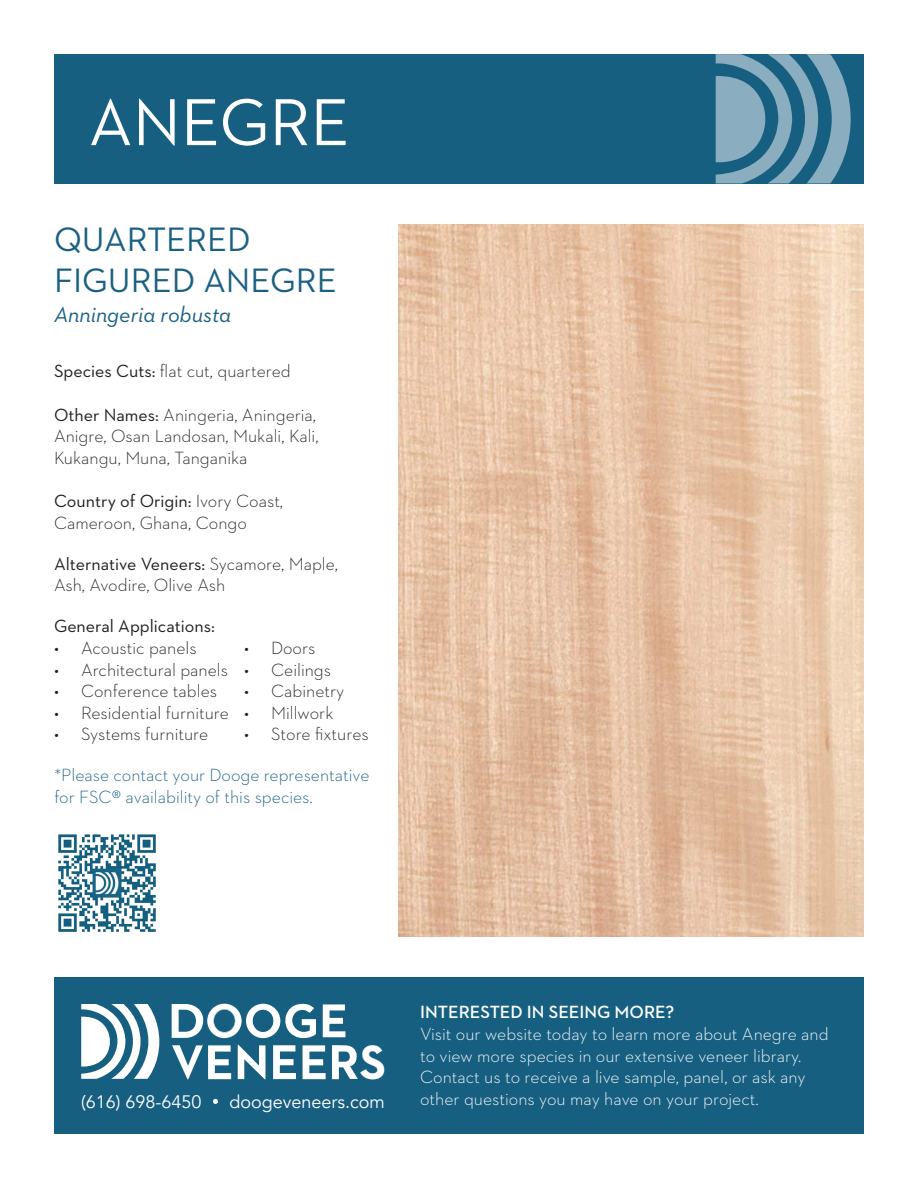
<style>
.page{position:relative;width:918px;height:1188px;background:#fff}
.page>*{position:absolute;margin:0;border:0;box-sizing:border-box;transform-origin:0 0}
.t1{font:67.5px "Neutraface 2 Text";color:#fff}
.t2{font:700 49.2px "Neutraface 2 Text";color:#fff}
.t3{font:34.5px/41.4px "Neutraface 2 Text";color:#1a6082}
.t4{font:italic 22.5px "Neutraface 2 Text";color:#1a6082}
.t5{font:300 18px/21.6px "Neutraface 2 Text";color:#231f20}
.t6{font:300 18px/21.6px "Neutraface 2 Text";color:#fff}
.t7{font:300 18px/21.6px "Neutraface 2 Text";color:#1a6082}
.t8{font:18px "Avenir";color:#fff}
.t9{font:600 18px "Neutraface 2 Text";color:#fff}
.t10{font:18px "Neutraface 2 Text";color:#231f20}
.s1{font-weight:400}
</style>
<div class="page">
<div style="left:54px;top:977px;width:810px;height:157px;background:#175f81"></div>
<svg style="left:81px;top:1004px;width:78px;height:75px"></svg>
<svg style="left:172px;top:1003px;width:144px;height:36px"></svg>
<svg style="left:323px;top:1004px;width:22px;height:33px"></svg>
<svg style="left:273px;top:1045px;width:23px;height:34px"></svg>
<svg style="left:303px;top:1045px;width:23px;height:34px"></svg>
<svg style="left:172px;top:1045px;width:59px;height:34px"></svg>
<svg style="left:238px;top:1045px;width:27px;height:34px"></svg>
<svg style="left:332px;top:1045px;width:26px;height:34px"></svg>
<img style="left:398px;top:224px;width:466px;height:713px">
<svg style="left:213px;top:1099px;width:5px;height:5px"></svg>
<div style="left:54px;top:54px;width:810px;height:130px;background:#175f81"></div>
<svg style="left:716px;top:54px;width:135px;height:129px"></svg>
<img style="left:58px;top:834px;width:98px;height:98px">
<p class="t1" style="left:89px;top:80px;width:263px">ANEGRE</p>
<p class="t3" style="left:54px;top:218px;width:284px">QUARTERED<br>FIGURED ANEGRE</p>
<p class="t4" style="left:54px;top:301px;width:179px">Anningeria robusta</p>
<p class="t5" style="left:54px;top:360px;width:238px"><span class="s1">Species Cuts:</span> flat cut, quartered</p>
<p class="t5" style="left:54px;top:404px;width:266px"><span class="s1">Other Names:</span> Aningeria, Aningeria,<br>Anigre, Osan Landosan, Mukali, Kali,<br>Kukangu, Muna, Tanganika</p>
<p class="t5" style="left:54px;top:490px;width:231px"><span class="s1">Country of Origin:</span> Ivory Coast,<br>Cameroon, Ghana, Congo</p>
<p class="t5" style="left:54px;top:553px;width:286px"><span class="s1">Alternative Veneers:</span> Sycamore, Maple,<br>Ash, Avodire, Olive Ash</p>
<p class="t10" style="left:54px;top:615px;width:162px">General Applications:</p>
<p class="t5" style="left:54px;top:637px;width:144px">• Acoustic panels</p>
<p class="t5" style="left:54px;top:658px;width:176px">• Architectural panels</p>
<p class="t5" style="left:54px;top:680px;width:165px">• Conference tables</p>
<p class="t5" style="left:54px;top:702px;width:176px">• Residential furniture</p>
<p class="t5" style="left:54px;top:723px;width:156px">• Systems furniture</p>
<p class="t5" style="left:244px;top:637px;width:73px">• Doors</p>
<p class="t5" style="left:244px;top:658px;width:89px">• Ceilings</p>
<p class="t5" style="left:244px;top:680px;width:102px">• Cabinetry</p>
<p class="t5" style="left:244px;top:702px;width:91px">• Millwork</p>
<p class="t5" style="left:244px;top:723px;width:126px">• Store fixtures</p>
<p class="t7" style="left:54px;top:764px;width:317px">*Please contact your Dooge representative for FSC® availability of this species.</p>
<p class="t2" style="left:360px;top:1031px;width:28px">S</p>
<p class="t8" style="left:81px;top:1091px;width:122px">(616) 698-6450</p>
<p class="t8" style="left:230px;top:1091px;width:157px">doogeveneers.com</p>
<p class="t9" style="left:420px;top:1001px;width:256px">INTERESTED IN SEEING MORE?</p>
<p class="t6" style="left:420px;top:1023px;width:410px">Visit our website today to learn more about Anegre and to view more species in our extensive veneer library.<br>Contact us to receive a live sample, panel, or ask any other questions you may have on your project.</p>
</div>
